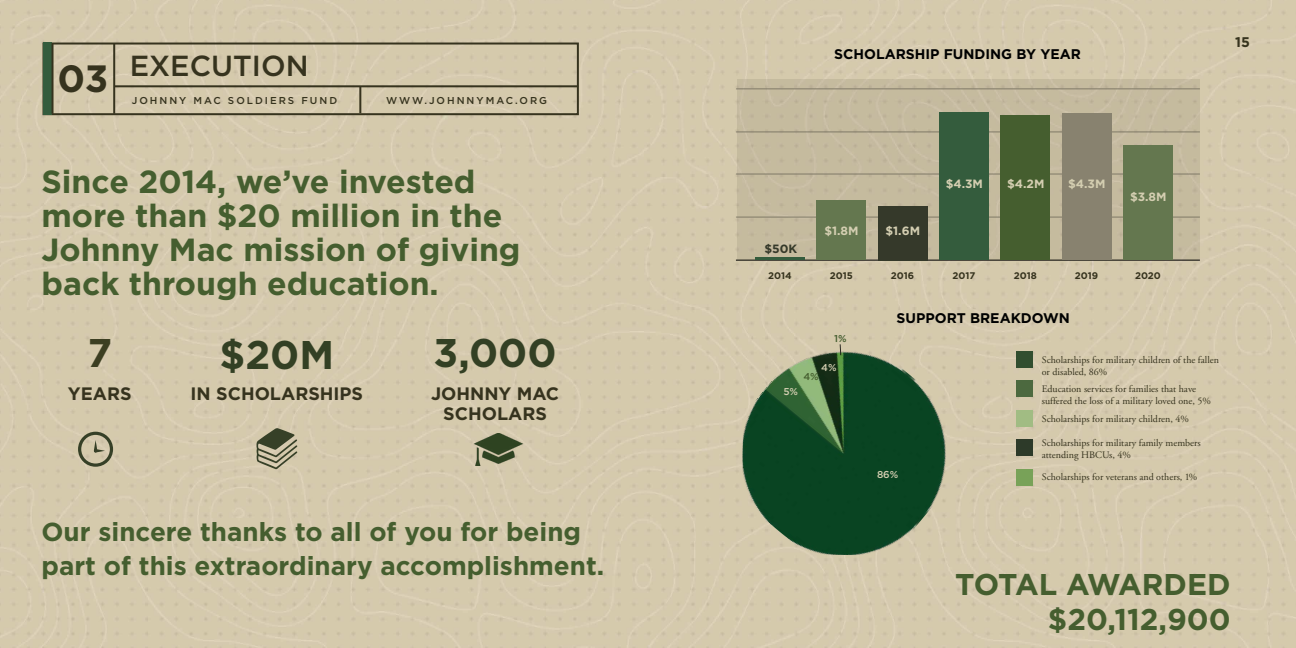
<style>
.page{position:relative;width:1296px;height:648px;background:#d5caac}
.page>*{position:absolute;margin:0;border:0;box-sizing:border-box;transform-origin:0 0}
.t1{font:700 40px "Gotham";color:#334024}
.t2{font:700 40px "Gotham";color:#3c3f22}
.t3{font:700 38px "Gotham";color:#36331e}
.t4{font:700 32px/34px "Gotham";color:#455e2f}
.t5{font:700 30px/35px "Gotham";color:#455e2f;text-align:right}
.t6{font:500 29px "Gotham";color:#36331e}
.t7{font:700 26px/34px "Gotham";color:#455e2f}
.t8{font:700 18px/20px "Gotham";color:#36331e;text-align:center}
.t9{font:700 14px "Gotham";color:#000101}
.t10{font:700 14px "Gotham";color:#36331e}
.t11{font:700 12px "Gotham";color:#d4ceb1}
.t12{font:700 12px "Gotham";color:#35392a}
.t13{font:10px/12px "Adobe Garamond";color:#36331e}
.t14{font:500 10px "Gotham";letter-spacing:.2em;color:#36331e}
.t15{font:500 10px "Gotham";color:#d4ceb1}
.t16{font:700 9.6px "Gotham";color:#36331e}
</style>
<div class="page">
<img style="left:742px;top:350px;width:205px;height:206px">
<img style="left:473px;top:433px;width:51px;height:32px">
<div style="left:43px;top:43px;width:536px;height:72px;border:2px solid #36331e"></div>
<div style="left:43px;top:43px;width:9px;height:72px;background:#345c3d"></div>
<hr style="left:359px;top:86px;width:2px;height:27px;background:#36331e">
<hr style="left:113px;top:43px;width:2px;height:71px;background:#36331e">
<hr style="left:52px;top:43px;width:2px;height:71px;background:#36331e">
<hr style="left:114px;top:85px;width:464px;height:2px;background:#36331e">
<svg style="left:256px;top:428px;width:41px;height:41px;background:#928f75"></svg>
<hr style="left:736px;top:217px;width:464px;height:1px;background:#88826f">
<hr style="left:736px;top:174px;width:464px;height:1px;background:#88826f">
<hr style="left:736px;top:132px;width:464px;height:1px;background:#88826f">
<hr style="left:736px;top:89px;width:464px;height:1px;background:#88826f">
<div style="left:737px;top:79px;width:463px;height:181px;background:#c5bb9e"></div>
<hr style="left:736px;top:260px;width:464px;height:1px;background:#000">
<div style="left:1123px;top:145px;width:50px;height:115px;background:#64774f"></div>
<div style="left:1062px;top:114px;width:50px;height:146px;background:#88826f"></div>
<div style="left:1000px;top:116px;width:50px;height:144px;background:#455e2f"></div>
<div style="left:939px;top:112px;width:50px;height:148px;background:#345c3d"></div>
<div style="left:878px;top:206px;width:50px;height:54px;background:#35392a"></div>
<div style="left:816px;top:201px;width:50px;height:59px;background:#64774f"></div>
<hr style="left:755px;top:258px;width:50px;height:2px;background:#345c3d">
<div style="left:1016px;top:351px;width:16px;height:17px;background:#314e2f"></div>
<div style="left:1016px;top:381px;width:16px;height:16px;background:#4c693f"></div>
<div style="left:1016px;top:439px;width:16px;height:17px;background:#2d3a29"></div>
<div style="left:1016px;top:469px;width:16px;height:17px;background:#78a258"></div>
<div style="left:1016px;top:410px;width:16px;height:17px;background:#a1bc83"></div>
<svg style="left:78px;top:432px;width:35px;height:35px"></svg>
<svg style="left:834px;top:335px;width:12px;height:21px"></svg>
<svg style="left:804px;top:364px;width:32px;height:16px"></svg>
<svg style="left:784px;top:388px;width:14px;height:7px"></svg>
<h2 class="t3" style="left:58px;top:53px;width:52px">03</h2>
<h3 class="t6" style="left:130px;top:47px;width:180px">EXECUTION</h3>
<p class="t14" style="left:132px;top:94px;width:207px">JOHNNY MAC SOLDIERS FUND</p>
<p class="t14" style="left:386px;top:94px;width:163px">WWW.JOHNNYMAC.ORG</p>
<h3 class="t4" style="left:42px;top:164px;width:481px">Since 2014, we’ve invested more than $20 million in the<br>Johnny Mac mission of giving back through education.</h3>
<h1 class="t2" style="left:87px;top:327px;width:26px">7</h1>
<h1 class="t1" style="left:219px;top:329px;width:116px">$20M</h1>
<h1 class="t1" style="left:434px;top:327px;width:125px">3,000</h1>
<h3 class="t8" style="left:68px;top:384px;width:65px">YEARS</h3>
<h3 class="t8" style="left:191px;top:384px;width:174px">IN SCHOLARSHIPS</h3>
<h3 class="t8" style="left:431px;top:384px;width:130px">JOHNNY MAC<br>SCHOLARS</h3>
<h3 class="t7" style="left:42px;top:514px;width:564px">Our sincere thanks to all of you for being part of this extraordinary accomplishment.</h3>
<h3 class="t9" style="left:834px;top:44px;width:248px">SCHOLARSHIP FUNDING BY YEAR</h3>
<h3 class="t10" style="left:1235px;top:33px;width:16px">15</h3>
<p class="t12" style="left:764px;top:241px;width:34px">$50K</p>
<p class="t11" style="left:824px;top:222px;width:36px">$1.8M</p>
<p class="t11" style="left:886px;top:222px;width:36px">$1.6M</p>
<p class="t11" style="left:946px;top:176px;width:39px">$4.3M</p>
<p class="t11" style="left:1007px;top:176px;width:39px">$4.2M</p>
<p class="t11" style="left:1068px;top:176px;width:39px">$4.3M</p>
<p class="t11" style="left:1130px;top:189px;width:38px">$3.8M</p>
<p class="t16" style="left:768px;top:269px;width:25px">2014</p>
<p class="t16" style="left:830px;top:269px;width:25px">2015</p>
<p class="t16" style="left:891px;top:269px;width:25px">2016</p>
<p class="t16" style="left:953px;top:269px;width:24px">2017</p>
<p class="t16" style="left:1014px;top:269px;width:25px">2018</p>
<p class="t16" style="left:1075px;top:269px;width:25px">2019</p>
<p class="t16" style="left:1135px;top:269px;width:27px">2020</p>
<h3 class="t9" style="left:897px;top:309px;width:175px">SUPPORT BREAKDOWN</h3>
<p class="t15" style="left:877px;top:468px;width:23px">86%</p>
<p class="t13" style="left:1042px;top:354px;width:179px">Scholarships for military children of the fallen or disabled, 86%</p>
<p class="t13" style="left:1042px;top:383px;width:171px">Education services for families that have suffered the loss of a military loved one, 5%</p>
<p class="t13" style="left:1042px;top:413px;width:149px">Scholarships for military children, 4%</p>
<p class="t13" style="left:1042px;top:437px;width:160px">Scholarships for military family members attending HBCUs, 4%</p>
<p class="t13" style="left:1042px;top:472px;width:157px">Scholarships for veterans and others, 1%</p>
<h3 class="t5" style="left:955px;top:567px;width:277px">TOTAL AWARDED $20,112,900</h3>
</div>
